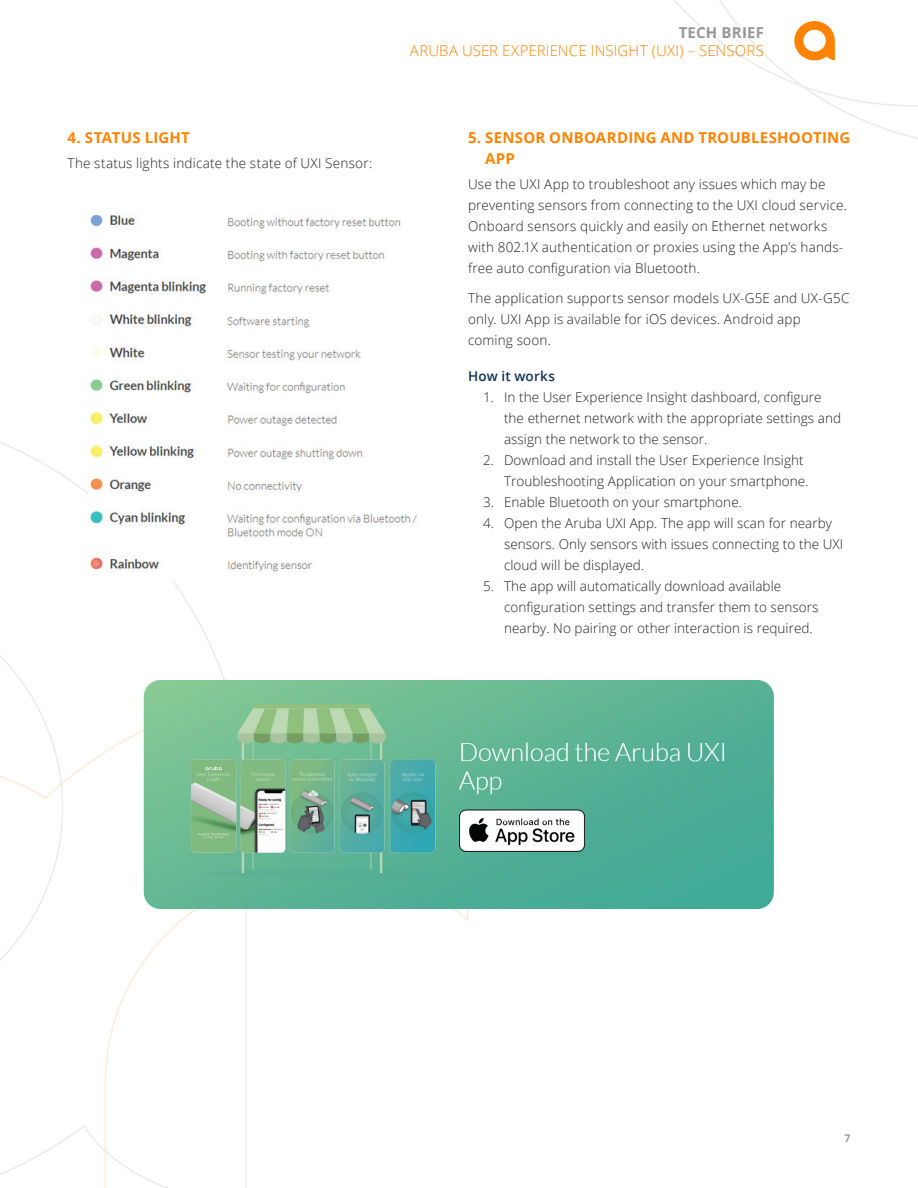
<style>
.page{position:relative;width:918px;height:1188px;background:#fff}
.page>*{position:absolute;margin:0;border:0;box-sizing:border-box;transform-origin:0 0}
.t1{font:700 15px/21px "Open Sans";letter-spacing:.015em;color:#ff8300}
.t2{font:300 15px "Open Sans";letter-spacing:.01em;color:#ff8300}
.t3{font:700 15px "Open Sans";letter-spacing:.015em;color:#999899}
.t4{font:300 13.5px/21px "Open Sans";letter-spacing:.005em;color:#231f20}
.t5{font:600 13.5px "Open Sans";letter-spacing:.015em;color:#0f3250}
.t6{font:700 10.5px "Open Sans";color:#9c9b9b}
</style>
<div class="page">
<svg style="left:0;top:441px;width:248px;height:747px"></svg>
<svg style="left:673px;top:0;width:245px;height:139px"></svg>
<img style="left:89px;top:215px;width:328px;height:365px">
<img style="left:144px;top:681px;width:630px;height:228px">
<p class="t1" style="left:68px;top:126px;width:124px">4. STATUS LIGHT</p>
<p class="t4" style="left:68px;top:152px;width:306px">The status lights indicate the state of UXI Sensor:</p>
<p class="t3" style="left:679px;top:22px;width:87px">TECH BRIEF</p>
<p class="t2" style="left:410px;top:41px;width:356px">ARUBA USER EXPERIENCE INSIGHT (UXI) – SENSORS</p>
<p class="t1" style="left:485px;top:126px;width:367px;text-indent:-17px">5. SENSOR ONBOARDING AND TROUBLESHOOTING<br>APP</p>
<p class="t4" style="left:468px;top:173px;width:380px">Use the UXI App to troubleshoot any issues which may be preventing sensors from connecting to the UXI cloud service.<br>Onboard sensors quickly and easily on Ethernet networks with 802.1X authentication or proxies using the App’s hands&shy;free auto configuration via Bluetooth.</p>
<p class="t4" style="left:468px;top:287px;width:383px">The application supports sensor models UX-G5E and UX‑G5C only. UXI App is available for iOS devices. Android app<br>coming soon.</p>
<p class="t5" style="left:468px;top:367px;width:88px">How it works</p>
<p class="t4" style="left:504px;top:386px;width:339px;text-indent:-21px">1. In the User Experience Insight dashboard, configure the ethernet network with the appropriate settings and assign the network to the sensor.</p>
<p class="t4" style="left:504px;top:449px;width:306px;text-indent:-21px">2. Download and install the User Experience Insight<br>Troubleshooting Application on your smartphone.</p>
<p class="t4" style="left:483px;top:491px;width:261px">3. Enable Bluetooth on your smartphone.</p>
<p class="t4" style="left:504px;top:512px;width:341px;text-indent:-21px">4. Open the Aruba UXI App. The app will scan for nearby sensors. Only sensors with issues connecting to the UXI cloud will be displayed.</p>
<p class="t4" style="left:504px;top:575px;width:316px;text-indent:-21px">5. The app will automatically download available configuration settings and transfer them to sensors nearby. No pairing or other interaction is required.</p>
<p class="t6" style="left:845px;top:1131px;width:7px">7</p>
</div>
